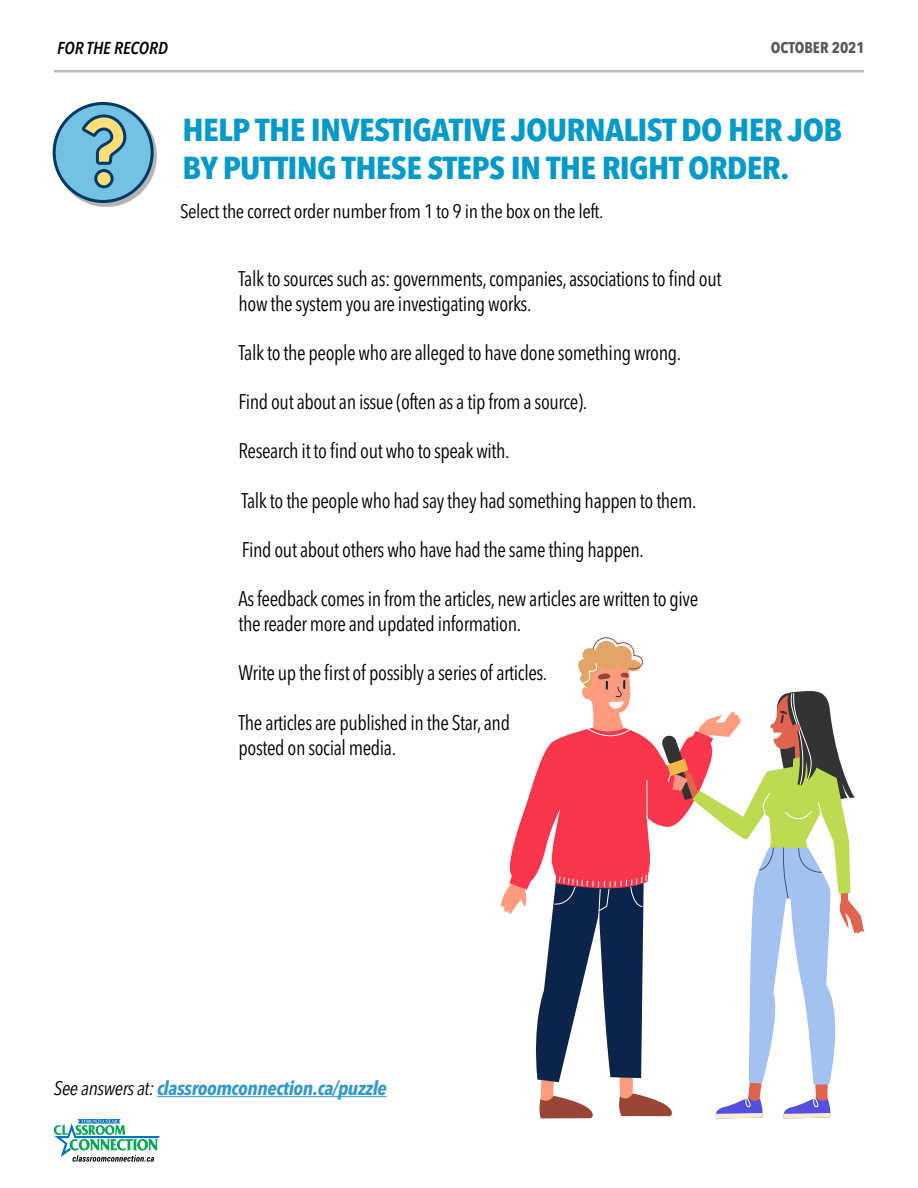
<style>
.page{position:relative;width:918px;height:1188px;background:#fff}
.page>*{position:absolute;margin:0;border:0;box-sizing:border-box;transform-origin:0 0}
.t1{font:700 condensed 31.5px/37.8px "Avenir Next LT Pro";letter-spacing:-.02em;color:#009aca;scale:1.11 1}
.t2{font:condensed 21px/25.2px "Avenir Next LT Pro";letter-spacing:-.02em;color:#000;scale:.96 1}
.t3{font:condensed 19.5px "Avenir Next LT Pro";letter-spacing:-.02em;color:#000}
.t4{font:italic 700 condensed 19.5px "Avenir Next LT Pro";letter-spacing:-.02em;color:#39c}
.t5{font:italic 600 condensed 17.1px "Avenir Next LT Pro";color:#000}
.t6{font:700 condensed 15.45px "Avenir Next LT Pro";color:#595959}
.s1{font-weight:400;color:#000}
</style>
<div class="page">
<svg style="left:54px;top:1119px;width:106px;height:43px"></svg>
<hr style="left:54px;top:70px;width:810px;height:2px;background:#bdbdbd">
<hr style="left:157px;top:1096px;width:230px;height:1px;background:#39c">
<div style="left:55px;top:105px;width:102px;height:101px;background:#000;opacity:.3"></div>
<div style="left:54px;top:104px;width:98px;height:97px;background:#73c2e3;border-radius:50%"></div>
<div style="left:53px;top:102px;width:101px;height:101px;border:3px solid #003964;border-radius:50%"></div>
<svg style="left:82px;top:114px;width:45px;height:75px"></svg>
<svg style="left:501px;top:637px;width:363px;height:481px"></svg>
<p class="t5" style="left:57px;top:37px;width:112px">FOR THE RECORD</p>
<p class="t6" style="left:771px;top:38px;width:96px">OCTOBER 2021</p>
<h1 class="t1" style="left:183px;top:111px;width:596px">HELP THE INVESTIGATIVE JOURNALIST DO HER JOB<br>BY PUTTING THESE STEPS IN THE RIGHT ORDER.</h1>
<p class="t3" style="left:180px;top:199px;width:425px">Select the correct order number from 1 to 9 in the box on the left.</p>
<p class="t2" style="left:239px;top:265px;width:505px">Talk to sources such as: governments, companies, associations to find out how the system you are investigating works.</p>
<p class="t2" style="left:239px;top:340px;width:463px">Talk to the people who are alleged to have done something wrong.</p>
<p class="t2" style="left:239px;top:389px;width:365px">Find out about an issue (often as a tip from a source).</p>
<p class="t2" style="left:239px;top:438px;width:284px">Research it to find out who to speak with.</p>
<p class="t2" style="left:241px;top:487px;width:476px">Talk to the people who had say they had something happen to them.</p>
<p class="t2" style="left:242px;top:537px;width:420px">Find out about others who have had the same thing happen.</p>
<p class="t2" style="left:239px;top:586px;width:480px">As feedback comes in from the articles, new articles are written to give the reader more and updated information.</p>
<p class="t2" style="left:239px;top:660px;width:323px">Write up the first of possibly a series of articles.</p>
<p class="t2" style="left:239px;top:709px;width:284px">The articles are published in the Star, and posted on social media.</p>
<p class="t4" style="left:54px;top:1076px;width:334px"><span class="s1">See answers at:</span> classroomconnection.ca/puzzle</p>
</div>
